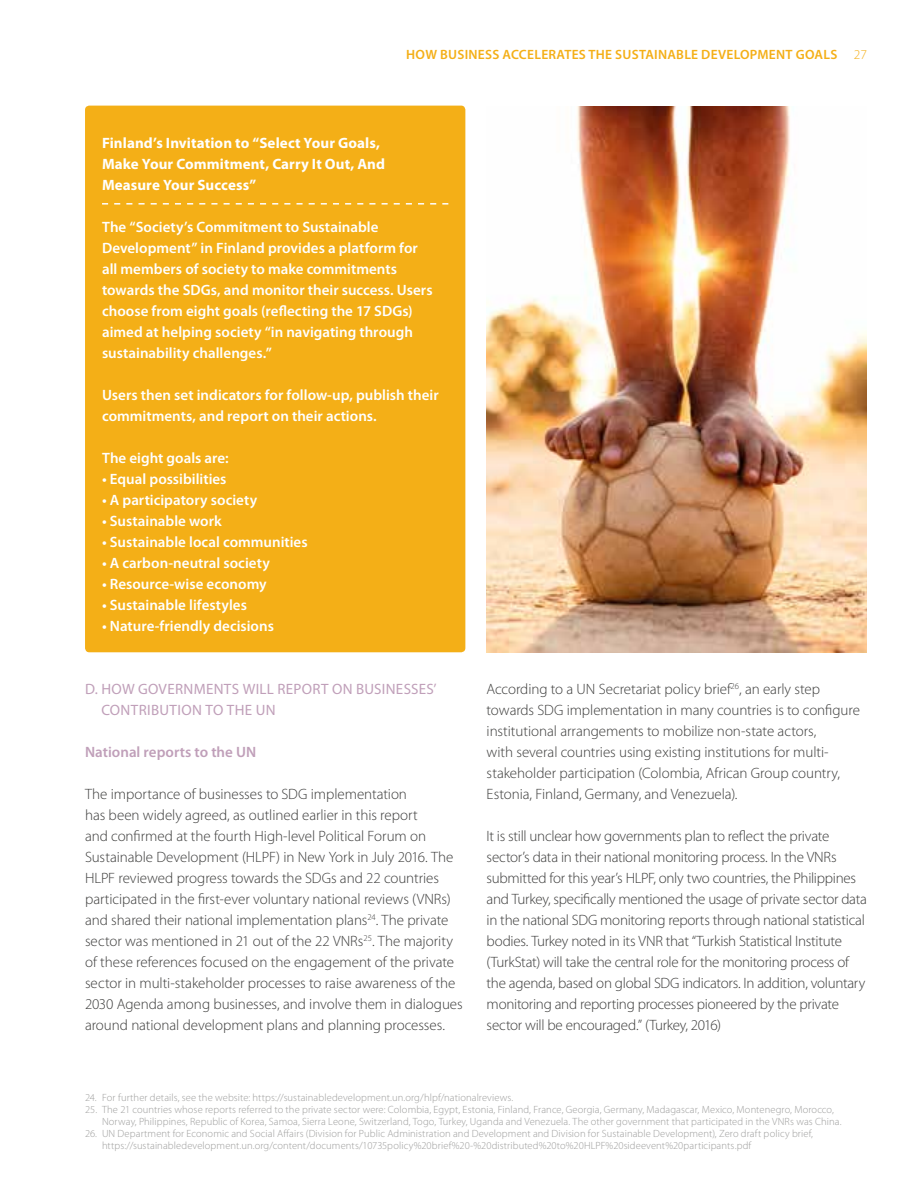
<style>
.page{position:relative;width:918px;height:1188px;background:#fff}
.page>*{position:absolute;margin:0;border:0;box-sizing:border-box;transform-origin:0 0}
.t1{font:300 15px/21px "Myriad Pro";letter-spacing:-.005em;color:#3c3c3b}
.t2{font:600 15px/21px "Myriad Pro";color:#fff}
.t3{font:700 15px/21px "Myriad Pro";letter-spacing:.005em;color:#fff}
.t4{font:15px/21px "Myriad Pro";letter-spacing:.025em;color:#c09fb9}
.t5{font:600 15px "Myriad Pro";color:#c09fb9}
.t6{font:600 13.5px "Myriad Pro";letter-spacing:.02em;color:#f4af17}
.t7{font:300 13.5px "Myriad Pro";color:#f4af17}
.t8{font:300 10.5px/12px "Myriad Pro";letter-spacing:.01em;color:#9d9d9c}
</style>
<div class="page">
<div style="left:85px;top:106px;width:380px;height:546px;background:#f4af17;border-radius:4px"></div>
<svg style="left:102px;top:203px;width:346px;height:2px"></svg>
<img style="left:487px;top:106px;width:380px;height:546px">
<p class="t6" style="left:406px;top:47px;width:51px">How Business</p>
<p class="t6" style="left:503px;top:47px;width:17px">Accelerates</p>
<p class="t6" style="left:588px;top:47px;width:9px">the</p>
<p class="t6" style="left:615px;top:47px;width:16px">Sustainable</p>
<p class="t6" style="left:701px;top:47px;width:58px">Development</p>
<p class="t6" style="left:796px;top:47px;width:28px">Goals</p>
<p class="t7" style="left:854px;top:47px;width:15px">27</p>
<p class="t3" style="left:102px;top:133px;width:285px">Finland’s Invitation to “Select Your Goals,<br>Make Your Commitment, Carry It Out, And<br>Measure Your Success”</p>
<p class="t2" style="left:102px;top:217px;width:332px">The “Society’s Commitment to Sustainable Development” in Finland provides a platform for all members of society to make commitments towards the SDGs, and monitor their success. Users choose from eight goals (reflecting the 17 SDGs) aimed at helping society “in navigating through sustainability challenges.”</p>
<p class="t2" style="left:102px;top:385px;width:338px">Users then set indicators for follow-up, publish their commitments, and report on their actions.</p>
<p class="t2" style="left:102px;top:448px;width:128px">The eight goals are:</p>
<p class="t2" style="left:102px;top:469px;width:126px">• Equal possibilities</p>
<p class="t2" style="left:102px;top:490px;width:157px">• A participatory society</p>
<p class="t2" style="left:102px;top:511px;width:121px">• Sustainable work</p>
<p class="t2" style="left:102px;top:532px;width:207px">• Sustainable local communities</p>
<p class="t2" style="left:102px;top:553px;width:169px">• A carbon-neutral society</p>
<p class="t2" style="left:102px;top:574px;width:166px">• Resource-wise economy</p>
<p class="t2" style="left:102px;top:595px;width:146px">• Sustainable lifestyles</p>
<p class="t2" style="left:102px;top:616px;width:173px">• Nature-friendly decisions</p>
<p class="t4" style="left:101px;top:679px;width:337px;text-indent:-16px">D. HOW GOVERNMENTS WILL REPORT ON BUSINESSES’<br>CONTRIBUTION TO THE UN</p>
<p class="t5" style="left:85px;top:744px;width:173px">National reports to the UN</p>
<p class="t1" style="left:85px;top:784px;width:379px">The importance of businesses to SDG implementation<br>has been widely agreed, as outlined earlier in this report<br>and confirmed at the fourth High-level Political Forum on Sustainable Development (HLPF) in New York in July 2016. The HLPF reviewed progress towards the SDGs and 22 countries participated in the first-ever voluntary national reviews (VNRs) and shared their national implementation plans<sup>24</sup>. The private sector was mentioned in 21 out of the 22 VNRs<sup>25</sup>. The majority of these references focused on the engagement of the private sector in multi-stakeholder processes to raise awareness of the 2030 Agenda among businesses, and involve them in dialogues around national development plans and planning processes.</p>
<p class="t1" style="left:487px;top:679px;width:375px">According to a UN Secretariat policy brief<sup>26</sup>, an early step towards SDG implementation in many countries is to configure institutional arrangements to mobilize non-state actors,<br>with several countries using existing institutions for multi&shy;stakeholder participation (Colombia, African Group country, Estonia, Finland, Germany, and Venezuela).</p>
<p class="t1" style="left:487px;top:826px;width:382px">It is still unclear how governments plan to reflect the private sector’s data in their national monitoring process. I n the VNRs submitted for this year’s HLPF, only two countries, the Philippines and Turkey, specifically mentioned the usage of private sector data in the national SDG monitoring reports through national statistical bodies. Turkey noted in its VNR</p>
<p class="t1" style="left:487px;top:931px;width:380px;text-indent:179px">that “Turkish Statistical I nstitute (TurkStat) will take the central role for the monitoring process of the agenda, based on global SDG indicators. I n addition, voluntary monitoring and reporting processes pioneered by the private sector will be encouraged.” (Turkey, 2016)</p>
<p class="t8" style="left:85px;top:1091px;width:430px">24. For further details, see the website: https://sustainabledevelopment.un.org/hlpf/nationalreviews.</p>
<p class="t8" style="left:102px;top:1103px;width:741px;text-indent:-17px">25. The 21 countries whose reports referred to the private sector were: Colombia, Egypt, Estonia, Finland, France, Georgia, Germany, Madagascar, Mexico, Montenegro, Morocco,<br>Norway, Philippines, Republic of Korea, Samoa, Sierra Leone, Switzerland, Togo, Turkey, Uganda and Venezuela. The other government that participated in the VNRs was China.</p>
<p class="t8" style="left:85px;top:1127px;width:18px">26. UN</p>
<p class="t8" style="left:102px;top:1127px;width:713px;text-indent:16px">Department for Economic and Social Affairs (Division for Public Administration and Development and Division for Sustainable Development), Zero draft policy brief, https://sustainabledevelopment.un.org/content/documents/10735policy%20brief%20-%20distributed%20to%20HLPF%20sideevent%20participants.pdf</p>
</div>
